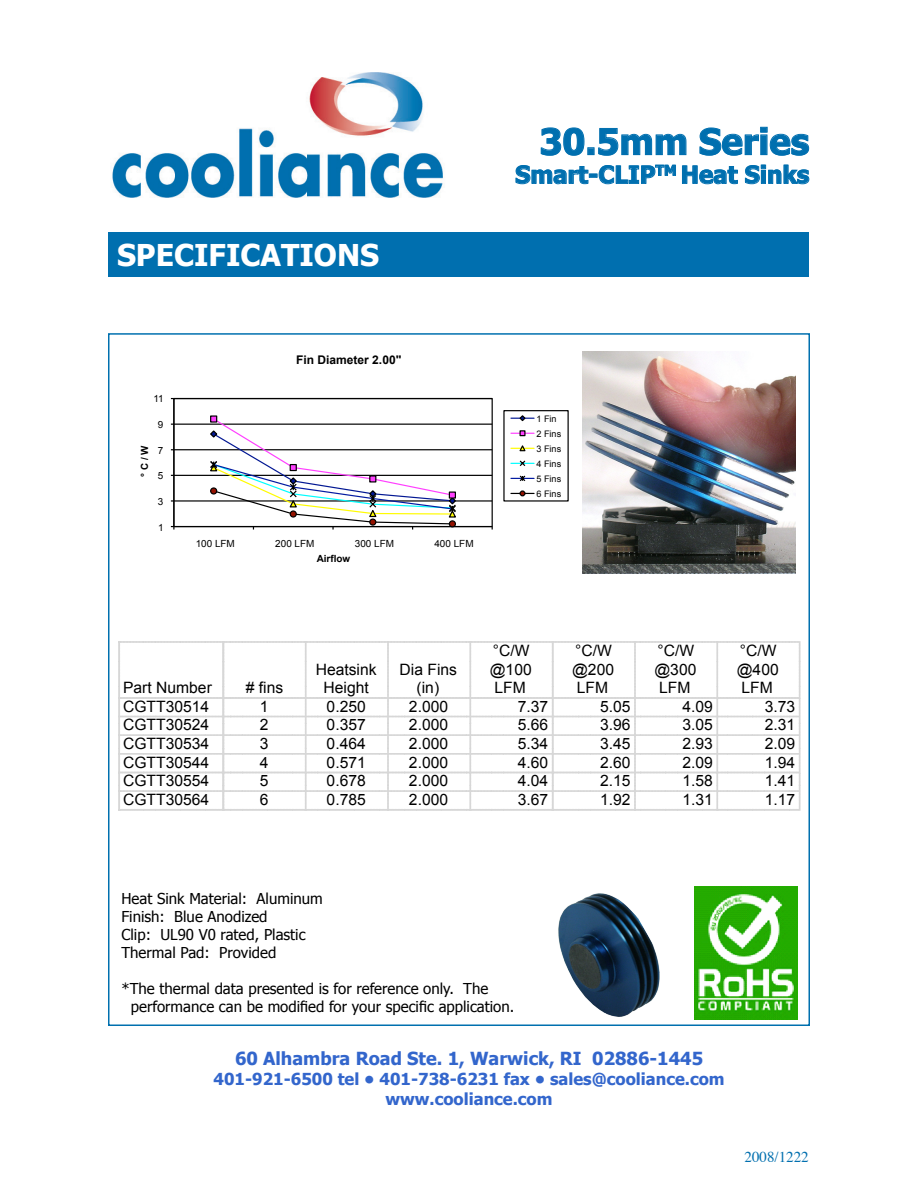
<style>
.page{position:relative;width:918px;height:1188px;background:#fff}
.page>*{position:absolute;margin:0;border:0;box-sizing:border-box;transform-origin:0 0}
.t1{font:700 36px "Tahoma";color:#006faf}
.t2{font:700 30px "Tahoma";color:#fff}
.t3{font:700 24px "Tahoma";color:#006faf}
.t4{font:700 18px "Tahoma";color:#36c}
.t5{font:700 16.5px "Tahoma";color:#36c}
.t6{font:15.6px/18.6px "Arial";color:#000;text-align:center}
.t7{font:15px/18px "Tahoma";color:#000}
.t8{font:15px "Times";color:#006faf}
.t9{font:700 12px "Arial";color:#000}
.t10{font:9.9px "Arial";color:#000}
.t11{font:700 9.9px "Arial";color:#000}
.t12{font:9px/15px "Arial";color:#000}
</style>
<div class="page">
<img style="left:112px;top:72px;width:331px;height:126px">
<svg style="left:541px;top:127px;width:44px;height:29px"></svg>
<div style="left:588px;top:148px;width:6px;height:7px;border:1px solid #006faf"></div>
<svg style="left:598px;top:128px;width:89px;height:28px"></svg>
<svg style="left:699px;top:127px;width:110px;height:29px"></svg>
<svg style="left:515px;top:165px;width:161px;height:20px"></svg>
<svg style="left:682px;top:165px;width:56px;height:20px"></svg>
<svg style="left:745px;top:164px;width:65px;height:21px"></svg>
<div style="left:109px;top:232px;width:700px;height:45px;background:#006faf"></div>
<img style="left:558px;top:893px;width:102px;height:124px">
<img style="left:695px;top:886px;width:103px;height:134px">
<hr style="left:174px;top:500px;width:318px;height:2px;background:#000">
<hr style="left:174px;top:475px;width:318px;height:1px;background:#000">
<hr style="left:174px;top:449px;width:318px;height:1px;background:#000">
<hr style="left:174px;top:424px;width:318px;height:1px;background:#000">
<div style="left:173px;top:398px;width:320px;height:129px;border:1px solid #000"></div>
<hr style="left:173px;top:399px;width:1px;height:128px;background:#000">
<hr style="left:174px;top:526px;width:318px;height:1px;background:#000">
<svg style="left:209px;top:415px;width:248px;height:115px"></svg>
<svg style="left:511px;top:415px;width:23px;height:7px"></svg>
<svg style="left:511px;top:430px;width:23px;height:6px"></svg>
<svg style="left:511px;top:445px;width:23px;height:7px"></svg>
<svg style="left:511px;top:460px;width:23px;height:6px"></svg>
<svg style="left:511px;top:475px;width:23px;height:7px"></svg>
<svg style="left:511px;top:490px;width:23px;height:6px"></svg>
<img style="left:582px;top:351px;width:214px;height:223px">
<hr style="left:118px;top:641px;width:105px;height:2px;background:#bfbfbf">
<hr style="left:118px;top:697px;width:105px;height:2px;background:#bfbfbf">
<hr style="left:118px;top:716px;width:105px;height:1px;background:#bfbfbf">
<hr style="left:118px;top:734px;width:105px;height:2px;background:#bfbfbf">
<hr style="left:118px;top:753px;width:105px;height:2px;background:#bfbfbf">
<hr style="left:118px;top:772px;width:105px;height:1px;background:#bfbfbf">
<hr style="left:118px;top:790px;width:105px;height:2px;background:#bfbfbf">
<hr style="left:118px;top:809px;width:105px;height:2px;background:#bfbfbf">
<hr style="left:118px;top:641px;width:2px;height:170px;background:#bfbfbf">
<hr style="left:223px;top:641px;width:576px;height:2px;background:#bfbfbf">
<hr style="left:223px;top:697px;width:576px;height:2px;background:#bfbfbf">
<hr style="left:223px;top:716px;width:576px;height:1px;background:#bfbfbf">
<hr style="left:223px;top:734px;width:576px;height:2px;background:#bfbfbf">
<hr style="left:223px;top:753px;width:576px;height:2px;background:#bfbfbf">
<hr style="left:223px;top:772px;width:576px;height:1px;background:#bfbfbf">
<hr style="left:223px;top:790px;width:576px;height:2px;background:#bfbfbf">
<hr style="left:223px;top:809px;width:576px;height:2px;background:#bfbfbf">
<hr style="left:223px;top:641px;width:1px;height:170px;background:#bfbfbf">
<hr style="left:305px;top:641px;width:1px;height:170px;background:#bfbfbf">
<hr style="left:387px;top:641px;width:2px;height:170px;background:#bfbfbf">
<hr style="left:470px;top:641px;width:1px;height:170px;background:#bfbfbf">
<hr style="left:552px;top:641px;width:1px;height:170px;background:#bfbfbf">
<hr style="left:634px;top:641px;width:2px;height:170px;background:#bfbfbf">
<hr style="left:717px;top:641px;width:1px;height:170px;background:#bfbfbf">
<hr style="left:799px;top:641px;width:1px;height:170px;background:#bfbfbf">
<p class="t2" style="left:117px;top:234px;width:264px">SPECIFICATIONS</p>
<p class="t10" style="left:153px;top:393px;width:12px">11</p>
<p class="t11" style="left:139px;top:477px;width:33px;rotate:-90deg">° C / W</p>
<p class="t10" style="left:158px;top:419px;width:7px">9</p>
<p class="t10" style="left:158px;top:444px;width:7px">7</p>
<p class="t10" style="left:158px;top:470px;width:7px">5</p>
<p class="t10" style="left:158px;top:496px;width:7px">3</p>
<p class="t10" style="left:158px;top:521px;width:7px">1</p>
<p class="t9" style="left:296px;top:353px;width:107px">Fin Diameter 2.00"</p>
<p class="t10" style="left:196px;top:537px;width:41px">100 LFM</p>
<p class="t10" style="left:275px;top:537px;width:41px">200 LFM</p>
<p class="t10" style="left:355px;top:537px;width:41px">300 LFM</p>
<p class="t10" style="left:434px;top:537px;width:41px">400 LFM</p>
<p class="t11" style="left:317px;top:553px;width:35px">Airflow</p>
<p class="t1" style="left:539px;top:116px;width:271px">30.5mm Series</p>
<p class="t3" style="left:515px;top:158px;width:296px">Smart-CLIP<sup>TM</sup> Heat Sinks</p>
<p class="t12" style="left:537px;top:412px;width:26px">1 Fin<br>2 Fins<br>3 Fins<br>4 Fins<br>5 Fins<br>6 Fins</p>
<p class="t6" style="left:490px;top:643px;width:44px">°C/W @100<br>LFM</p>
<p class="t6" style="left:572px;top:643px;width:44px">°C/W @200<br>LFM</p>
<p class="t6" style="left:654px;top:643px;width:44px">°C/W @300<br>LFM</p>
<p class="t6" style="left:737px;top:643px;width:44px">°C/W @400<br>LFM</p>
<p class="t6" style="left:316px;top:661px;width:62px">Heatsink<br>Height</p>
<p class="t6" style="left:400px;top:661px;width:59px">Dia Fins (in)</p>
<p class="t6" style="left:123px;top:680px;width:90px;text-align:left">Part Number<br>CGTT30514<br>CGTT30524<br>CGTT30534<br>CGTT30544<br>CGTT30554<br>CGTT30564</p>
<p class="t6" style="left:246px;top:680px;width:39px"># fins</p>
<p class="t6" style="left:260px;top:698px;width:10px">1</p>
<p class="t6" style="left:327px;top:698px;width:41px">0.250</p>
<p class="t6" style="left:409px;top:698px;width:41px">2.000</p>
<p class="t6" style="left:518px;top:698px;width:32px">7.37</p>
<p class="t6" style="left:600px;top:698px;width:32px">5.05</p>
<p class="t6" style="left:682px;top:698px;width:32px">4.09</p>
<p class="t6" style="left:765px;top:698px;width:32px">3.73</p>
<p class="t6" style="left:260px;top:717px;width:10px">2</p>
<p class="t6" style="left:327px;top:717px;width:41px">0.357</p>
<p class="t6" style="left:409px;top:717px;width:41px">2.000</p>
<p class="t6" style="left:518px;top:717px;width:32px">5.66</p>
<p class="t6" style="left:600px;top:717px;width:32px">3.96</p>
<p class="t6" style="left:682px;top:717px;width:32px">3.05</p>
<p class="t6" style="left:765px;top:717px;width:32px">2.31</p>
<p class="t6" style="left:260px;top:736px;width:10px">3</p>
<p class="t6" style="left:327px;top:736px;width:41px">0.464</p>
<p class="t6" style="left:409px;top:736px;width:41px">2.000</p>
<p class="t6" style="left:518px;top:736px;width:32px">5.34</p>
<p class="t6" style="left:600px;top:736px;width:32px">3.45</p>
<p class="t6" style="left:682px;top:736px;width:32px">2.93</p>
<p class="t6" style="left:765px;top:736px;width:32px">2.09</p>
<p class="t6" style="left:260px;top:754px;width:10px">4</p>
<p class="t6" style="left:327px;top:754px;width:41px">0.571</p>
<p class="t6" style="left:409px;top:754px;width:41px">2.000</p>
<p class="t6" style="left:518px;top:754px;width:32px">4.60</p>
<p class="t6" style="left:600px;top:754px;width:32px">2.60</p>
<p class="t6" style="left:682px;top:754px;width:32px">2.09</p>
<p class="t6" style="left:765px;top:754px;width:32px">1.94</p>
<p class="t6" style="left:260px;top:773px;width:10px">5</p>
<p class="t6" style="left:327px;top:773px;width:41px">0.678</p>
<p class="t6" style="left:409px;top:773px;width:41px">2.000</p>
<p class="t6" style="left:518px;top:773px;width:32px">4.04</p>
<p class="t6" style="left:600px;top:773px;width:32px">2.15</p>
<p class="t6" style="left:682px;top:773px;width:32px">1.58</p>
<p class="t6" style="left:765px;top:773px;width:32px">1.41</p>
<p class="t6" style="left:260px;top:792px;width:10px">6</p>
<p class="t6" style="left:327px;top:792px;width:41px">0.785</p>
<p class="t6" style="left:409px;top:792px;width:41px">2.000</p>
<p class="t6" style="left:518px;top:792px;width:32px">3.67</p>
<p class="t6" style="left:600px;top:792px;width:32px">1.92</p>
<p class="t6" style="left:682px;top:792px;width:32px">1.31</p>
<p class="t6" style="left:765px;top:792px;width:32px">1.17</p>
<p class="t7" style="left:122px;top:889px;width:203px">Heat Sink Material: Aluminum</p>
<p class="t7" style="left:122px;top:907px;width:148px">Finish: Blue Anodized</p>
<p class="t7" style="left:122px;top:925px;width:186px">Clip: UL90 V0 rated, Plastic</p>
<p class="t7" style="left:122px;top:943px;width:156px">Thermal Pad: Provided</p>
<p class="t7" style="left:131px;top:979px;width:385px;text-indent:-9px">*The thermal data presented is for reference only. The performance can be modified for your specific application.</p>
<p class="t4" style="left:235px;top:1046px;width:470px">60 Alhambra Road Ste. 1, Warwick, RI 02886-1445</p>
<p class="t5" style="left:214px;top:1067px;width:513px">401-921-6500 tel • 401-738-6231 fax • sales@cooliance.com</p>
<p class="t5" style="left:386px;top:1087px;width:168px">www.cooliance.com</p>
<p class="t8" style="left:745px;top:1143px;width:66px">2008/1222</p>
</div>
